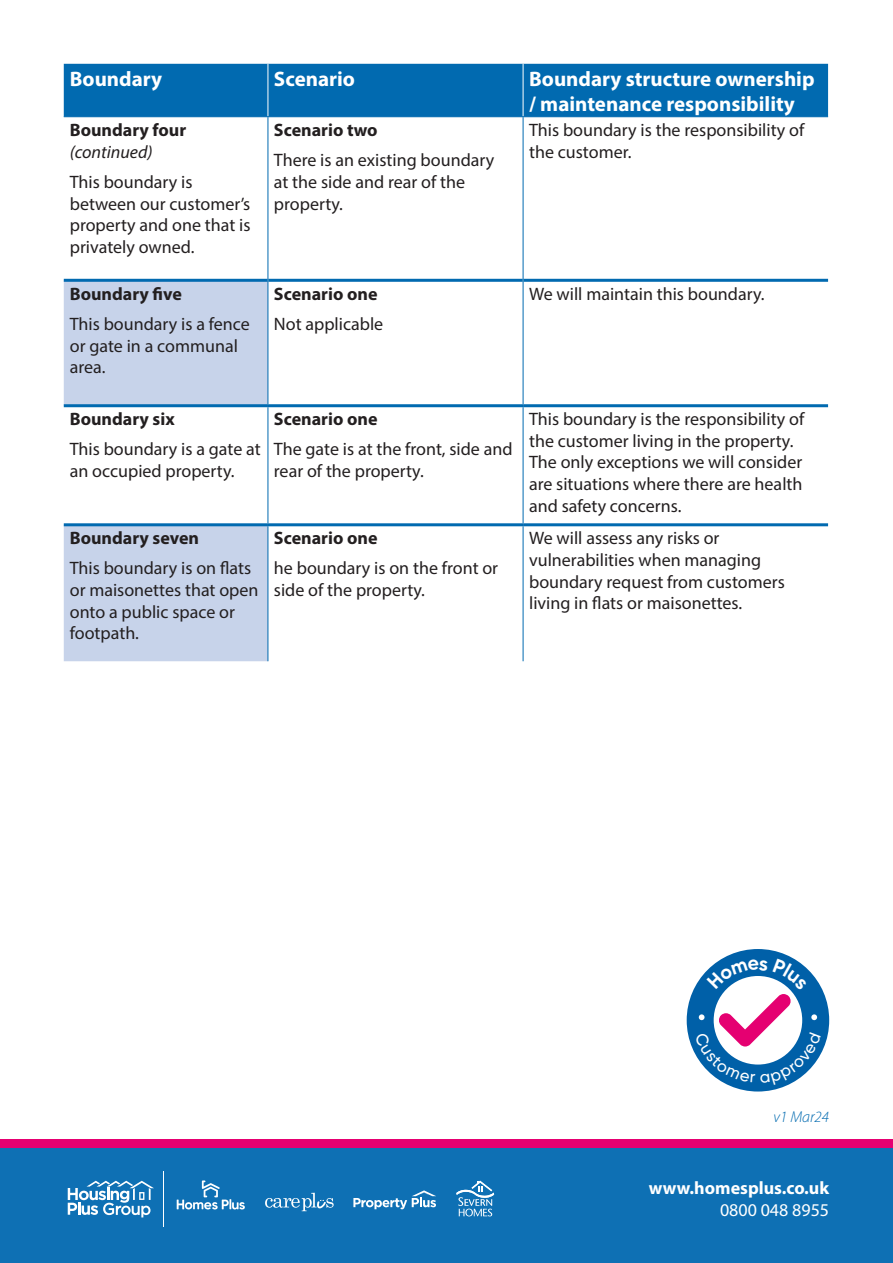
<style>
.page{position:relative;width:893px;height:1263px;background:#fff}
.page>*{position:absolute;margin:0;border:0;box-sizing:border-box;transform-origin:0 0}
.Body_-_non-tabbed{font:700 21px/25.2px "Myriad Pro";color:#fff}
.Body_-_non-tabbed-2{font:18px/21.6px "Myriad Pro";color:#231f20}
.Body_-_non-tabbed-3{font:700 18px/21.6px "Myriad Pro";color:#231f20}
.Body{font:700 18px "Myriad Pro";color:#fff}
.Body-2{font:18px "Myriad Pro";color:#fff}
.t1{font:italic 300 15.75px "Myriad Pro";color:#016ab0}
.s1{font-weight:400;font-style:italic}
</style>
<div class="page">
<div style="left:64px;top:64px;width:764px;height:52px;background:#016ab0"></div>
<svg style="left:64px;top:282px;width:204px;height:379px;fill:#c7d3ea"></svg>
<hr style="left:64px;top:279px;width:204px;height:3px;background:#016ab0">
<hr style="left:268px;top:279px;width:255px;height:3px;background:#016ab0">
<hr style="left:523px;top:279px;width:305px;height:3px;background:#016ab0">
<hr style="left:268px;top:64px;width:1px;height:52px;background:#fff">
<hr style="left:523px;top:64px;width:1px;height:52px;background:#fff">
<hr style="left:64px;top:116px;width:204px;height:1px;background:#016ab0">
<hr style="left:64px;top:404px;width:204px;height:3px;background:#016ab0">
<hr style="left:268px;top:116px;width:255px;height:1px;background:#016ab0">
<hr style="left:268px;top:117px;width:1px;height:163px;background:#016ab0">
<hr style="left:523px;top:116px;width:305px;height:1px;background:#016ab0">
<hr style="left:523px;top:117px;width:1px;height:163px;background:#016ab0">
<hr style="left:268px;top:280px;width:1px;height:124px;background:#016ab0">
<hr style="left:523px;top:280px;width:1px;height:124px;background:#016ab0">
<hr style="left:268px;top:407px;width:1px;height:116px;background:#016ab0">
<hr style="left:523px;top:407px;width:1px;height:116px;background:#016ab0">
<hr style="left:268px;top:526px;width:1px;height:135px;background:#016ab0">
<hr style="left:523px;top:526px;width:1px;height:135px;background:#016ab0">
<hr style="left:268px;top:404px;width:255px;height:3px;background:#016ab0">
<hr style="left:523px;top:404px;width:305px;height:3px;background:#016ab0">
<hr style="left:64px;top:523px;width:204px;height:3px;background:#016ab0">
<hr style="left:268px;top:523px;width:255px;height:3px;background:#016ab0">
<hr style="left:523px;top:523px;width:305px;height:3px;background:#016ab0">
<div style="left:0;top:1147px;width:893px;height:116px;background:#0e70b4"></div>
<div style="left:0;top:1139px;width:893px;height:8px;background:#e60071"></div>
<svg style="left:68px;top:1181px;width:86px;height:36px"></svg>
<hr style="left:163px;top:1171px;width:1px;height:56px;background:#fff">
<svg style="left:265px;top:1193px;width:69px;height:18px"></svg>
<svg style="left:177px;top:1180px;width:68px;height:29px"></svg>
<svg style="left:353px;top:1190px;width:83px;height:19px"></svg>
<svg style="left:456px;top:1180px;width:38px;height:36px"></svg>
<svg style="left:687px;top:949px;width:142px;height:142px"></svg>
<p class="Body_-_non-tabbed" style="left:70px;top:65px;width:94px">Boundary</p>
<p class="Body_-_non-tabbed" style="left:274px;top:65px;width:83px">Scenario</p>
<p class="Body_-_non-tabbed" style="left:529px;top:65px;width:287px">Boundary structure ownership / maintenance responsibility</p>
<p class="Body_-_non-tabbed-3" style="left:70px;top:119px;width:118px">Boundary four <span class="s1">(continued)</span></p>
<p class="Body_-_non-tabbed-2" style="left:70px;top:171px;width:182px">This boundary is between our customer’s property and one that is privately owned.</p>
<p class="Body_-_non-tabbed-2" style="left:529px;top:119px;width:277px">This boundary is the responsibility of the customer.</p>
<p class="Body_-_non-tabbed-3" style="left:274px;top:119px;width:105px">Scenario two</p>
<p class="Body_-_non-tabbed-2" style="left:274px;top:149px;width:222px">There is an existing boundary at the side and rear of the property.</p>
<p class="Body_-_non-tabbed-3" style="left:70px;top:282px;width:114px">Boundary five</p>
<p class="Body_-_non-tabbed-2" style="left:70px;top:313px;width:182px">This boundary is a fence or gate in a communal area.</p>
<p class="Body_-_non-tabbed-3" style="left:274px;top:282px;width:105px">Scenario one</p>
<p class="Body_-_non-tabbed-2" style="left:274px;top:313px;width:111px">Not applicable</p>
<p class="Body_-_non-tabbed-3" style="left:70px;top:408px;width:106px">Boundary six</p>
<p class="Body_-_non-tabbed-2" style="left:70px;top:438px;width:193px">This boundary is a gate at an occupied property.</p>
<p class="Body_-_non-tabbed-3" style="left:274px;top:408px;width:105px">Scenario one</p>
<p class="Body_-_non-tabbed-2" style="left:274px;top:438px;width:240px">The gate is at the front, side and rear of the property.</p>
<p class="Body_-_non-tabbed-3" style="left:70px;top:527px;width:131px">Boundary seven</p>
<p class="Body_-_non-tabbed-2" style="left:70px;top:557px;width:190px">This boundary is on flats or maisonettes that open onto a public space or footpath.</p>
<p class="Body_-_non-tabbed-3" style="left:274px;top:527px;width:105px">Scenario one</p>
<p class="Body_-_non-tabbed-2" style="left:274px;top:557px;width:226px">he boundary is on the front or side of the property.</p>
<p class="Body_-_non-tabbed-2" style="left:529px;top:283px;width:237px">We will maintain this boundary.</p>
<p class="Body_-_non-tabbed-2" style="left:529px;top:408px;width:277px">This boundary is the responsibility of the customer living in the property.<br>The only exceptions we will consider are situations where there are health and safety concerns.</p>
<p class="Body_-_non-tabbed-2" style="left:529px;top:527px;width:257px">We will assess any risks or vulnerabilities when managing boundary request from customers living in flats or maisonettes.</p>
<p class="t1" style="left:774px;top:1108px;width:57px">v1 Mar24</p>
<p class="Body" style="left:649px;top:1176px;width:182px">www.homesplus.co.uk</p>
<p class="Body-2" style="left:720px;top:1199px;width:111px">0800 048 8955</p>
</div>
